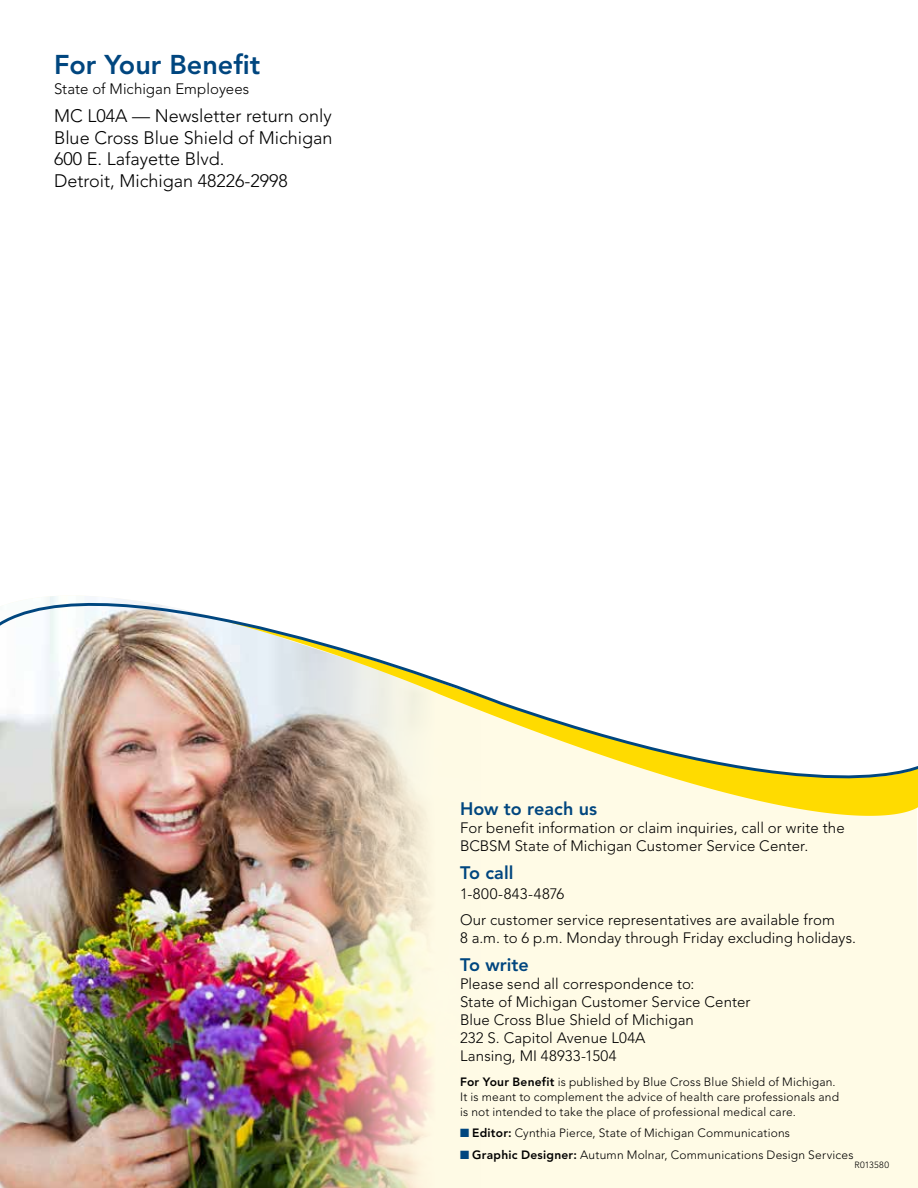
<style>
.page{position:relative;width:918px;height:1188px;background:#fff}
.page>*{position:absolute;margin:0;border:0;box-sizing:border-box;transform-origin:0 0}
.t1{font:800 27px "Avenir LT Std";color:#00467f}
.t2{font:300 18px/21.6px "Avenir LT Std";color:#000}
.t3{font:800 18px "Avenir LT Std";color:#00467f}
.t4{font:300 15px/18px "Avenir LT Std";letter-spacing:.005em;color:#000}
.t5{font:300 12px/15px "Avenir LT Std";letter-spacing:.015em;color:#000}
.t6{font:300 9px "Avenir LT Std";letter-spacing:.035em;color:#000}
.s1{font-weight:800}
.s2{color:#00467f}
</style>
<div class="page">
<div style="left:481px;top:817px;width:437px;height:371px;background:#fffbe6"></div>
<img style="left:0;top:817px;width:481px;height:371px">
<svg style="left:0;top:596px;width:918px;height:221px"></svg>
<h1 class="t1" style="left:54px;top:49px;width:208px">For Your Benefit</h1>
<p class="t4" style="left:54px;top:80px;width:197px">State of Michigan Employees</p>
<p class="t2" style="left:54px;top:105px;width:280px">MC L04A — Newsletter return only<br>Blue Cross Blue Shield of Michigan<br>600 E. Lafayette Blvd.<br>Detroit, Michigan 48226-2998</p>
<p class="t3" style="left:460px;top:798px;width:139px">How to reach us</p>
<p class="t4" style="left:460px;top:819px;width:386px">For benefit information or claim inquiries, call or write the<br>BCBSM State of Michigan Customer Service Center.</p>
<p class="t3" style="left:460px;top:862px;width:55px">To call</p>
<p class="t4" style="left:460px;top:881px;width:376px;line-height:25.8px">1-800-843-4876<br>Our customer service representatives are available from</p>
<p class="t4" style="left:460px;top:929px;width:397px">8 a.m. to 6 p.m. Monday through Friday excluding holidays.</p>
<p class="t3" style="left:460px;top:954px;width:70px">To write</p>
<p class="t4" style="left:460px;top:975px;width:292px">Please send all correspondence to:<br>State of Michigan Customer Service Center<br>Blue Cross Blue Shield of Michigan<br>232 S. Capitol Avenue L04A<br>Lansing, MI 48933-1504</p>
<p class="t5" style="left:460px;top:1074px;width:380px"><span class="s1">For Your Benefit</span> is published by Blue Cross Blue Shield of Michigan.<br>It is meant to complement the advice of health care professionals and is not intended to take the place of professional medical care.</p>
<p class="t5" style="left:460px;top:1126px;width:332px"><span class="s2">■</span> <span class="s1">Editor:</span> Cynthia Pierce, State of Michigan Communications</p>
<p class="t5" style="left:460px;top:1147px;width:395px"><span class="s2">■</span> <span class="s1">Graphic Designer:</span> Autumn Molnar, Communications Design Services</p>
<p class="t6" style="left:855px;top:1160px;width:36px">R013580</p>
</div>
